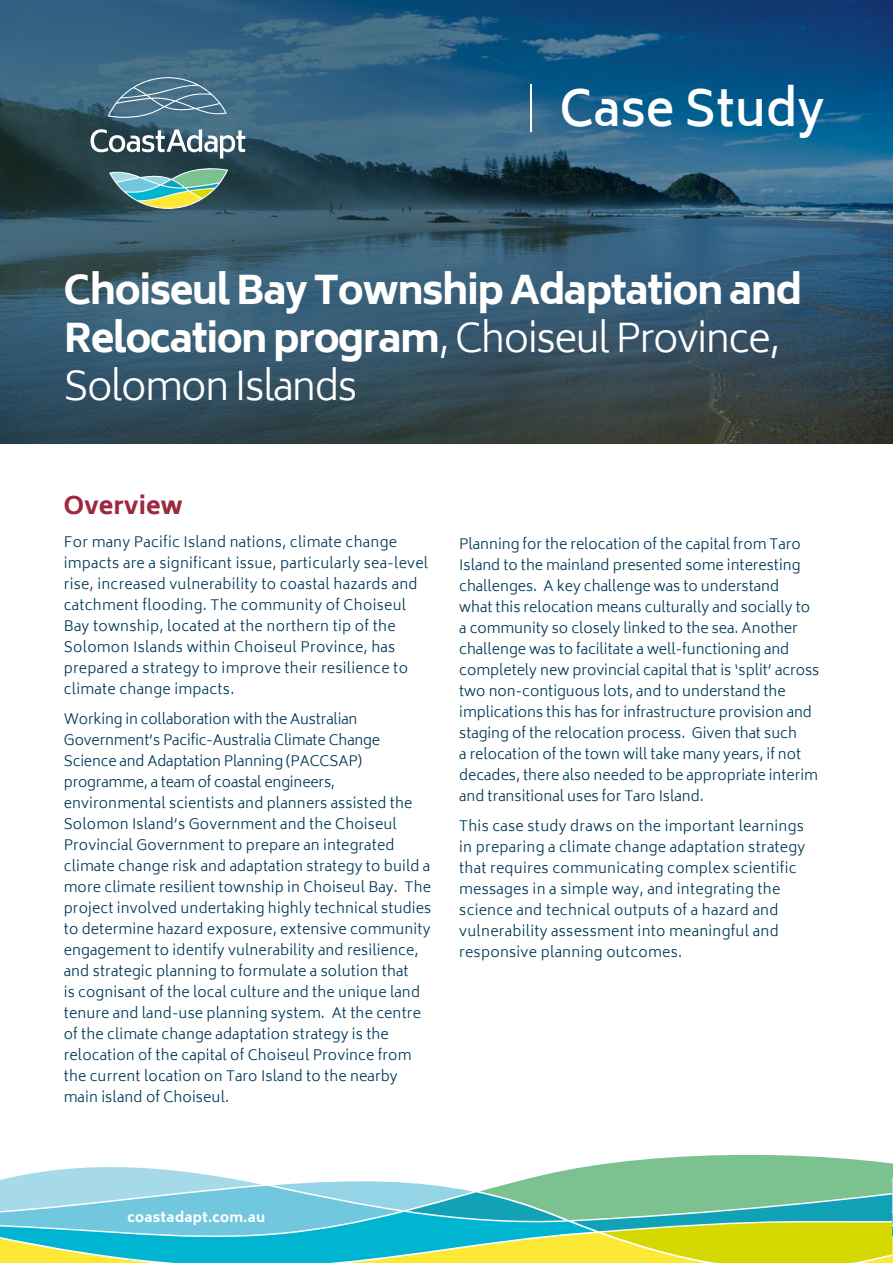
<style>
.page{position:relative;width:893px;height:1263px;background:#fff}
.page>*{position:absolute;margin:0;border:0;box-sizing:border-box;transform-origin:0 0}
.t1{font:600 48px "Biryani";color:#fff}
.t2{font:800 39px/48px "Biryani";letter-spacing:-.04em;color:#fff}
.t3{font:800 24px "Biryani";color:#9c2a3f}
.t4{font:300 14.25px/21px "Biryani";letter-spacing:.01em;color:#003a57}
.t5{font:800 13.5px "Biryani";letter-spacing:.02em;color:#fff}
.s1{font-weight:300}
</style>
<div class="page">
<svg style="left:0;top:1154px;width:893px;height:109px"></svg>
<svg style="left:0;top:0;width:893px;height:443px;background:#2d556d"></svg>
<hr style="left:530px;top:84px;width:1px;height:47px;background:#fff">
<svg style="left:109px;top:168px;width:119px;height:41px;background:#6d9c87"></svg>
<svg style="left:108px;top:77px;width:119px;height:41px;background:#597e94"></svg>
<svg style="left:90px;top:129px;width:155px;height:30px"></svg>
<h1 class="t1" style="left:560px;top:81px;width:266px">Case Study</h1>
<h2 class="t2" style="left:64px;top:266px;width:740px">Choiseul Bay Township Adaptation and<br>Relocation program<span class="s1">, Choiseul Province,<br>Solomon Islands</span></h2>
<h3 class="t3" style="left:64px;top:491px;width:121px">Overview</h3>
<p class="t4" style="left:64px;top:532px;width:366px">For many Pacific Island nations, climate change impacts are a significant issue, particularly sea-level rise, increased vulnerability to coastal hazards and catchment flooding. The community of Choiseul Bay township, located at the northern tip of the Solomon Islands within Choiseul Province, has prepared a strategy to improve their resilience to climate change impacts.</p>
<p class="t4" style="left:64px;top:708px;width:369px">Working in collaboration with the Australian Government’s Pacific-Australia Climate Change Science and Adaptation Planning (PACCSAP) programme, a team of coastal engineers, environmental scientists and planners assisted the Solomon Island’s Government and the Choiseul Provincial Government to prepare an integrated climate change risk and adaptation strategy to build a more climate resilient township in Choiseul Bay. The project involved undertaking highly technical studies to determine hazard exposure, extensive community engagement to identify vulnerability and resilience, and strategic planning to formulate a solution that<br>is cognisant of the local culture and the unique land tenure and land-use planning system. At the centre of the climate change adaptation strategy is the relocation of the capital of Choiseul Province from the current location on Taro Island to the nearby main island of Choiseul.</p>
<p class="t4" style="left:459px;top:533px;width:362px">Planning for the relocation of the capital from Taro Island to the mainland presented some interesting challenges. A key challenge was to understand<br>what this relocation means culturally and socially to a community so closely linked to the sea. Another challenge was to facilitate a well-functioning and completely new provincial capital that is ‘split’ across two non-contiguous lots, and to understand the implications this has for infrastructure provision and staging of the relocation process. Given that such<br>a relocation of the town will take many years, if not decades, there also needed to be appropriate interim and transitional uses for Taro Island.</p>
<p class="t4" style="left:459px;top:815px;width:348px">This case study draws on the important learnings in preparing a climate change adaptation strategy that requires communicating complex scientific messages in a simple way, and integrating the science and technical outputs of a hazard and vulnerability assessment into meaningful and responsive planning outcomes.</p>
<p class="t5" style="left:128px;top:1209px;width:139px">coastadapt.com.au</p>
</div>
